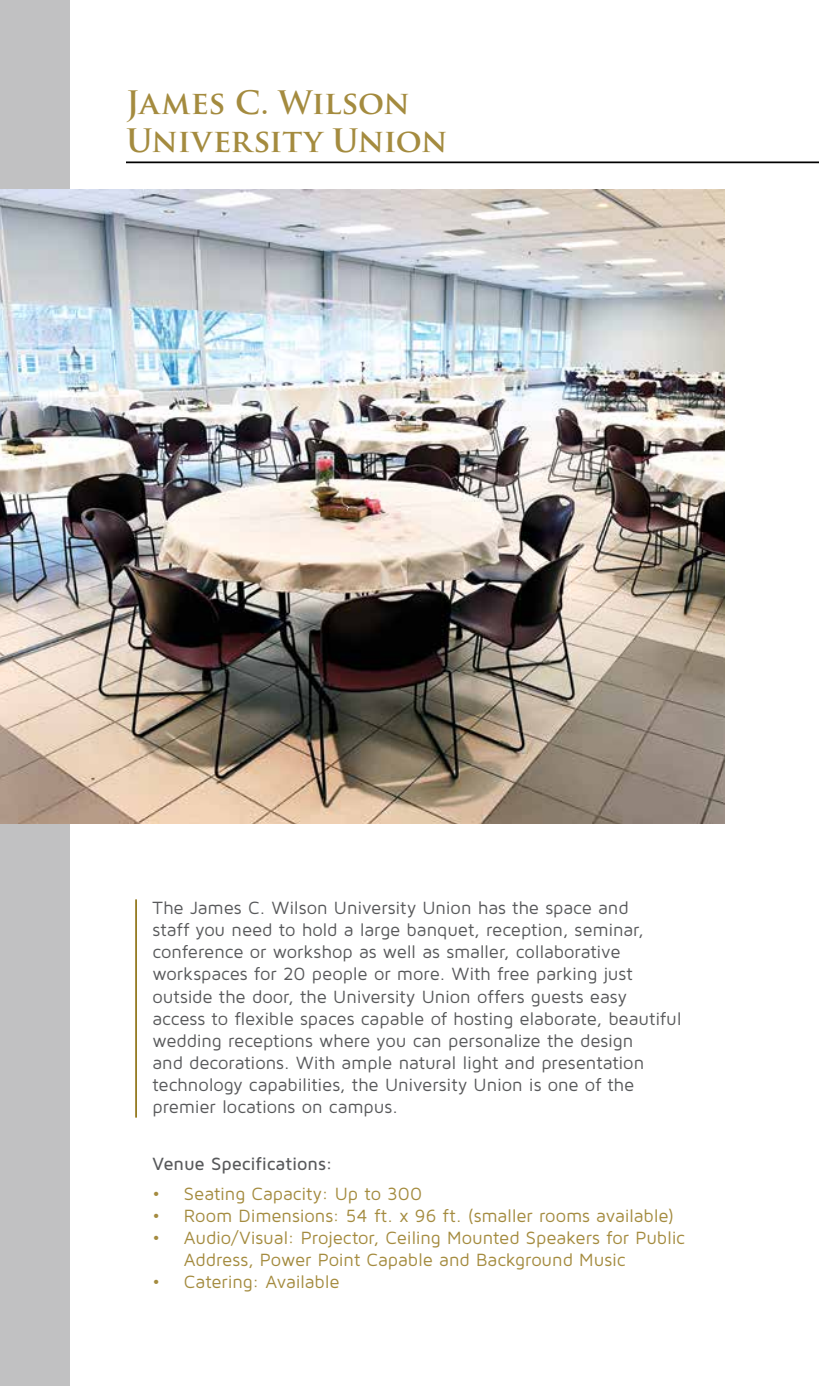
<style>
.page{position:relative;width:819px;height:1386px;background:#fff}
.page>*{position:absolute;margin:0;border:0;box-sizing:border-box;transform-origin:0 0}
.t1{font:700 31.5px/37.8px "Trajan Pro";letter-spacing:-.015em;color:#a48b3f}
.t2{font:18.38px/22.1px "Maven Pro";letter-spacing:-.005em;color:#58595b}
.t3{font:18.38px/22.1px "Maven Pro";letter-spacing:-.005em;color:#a48b3f}
.t4{font:500 18.38px "Maven Pro";letter-spacing:-.005em;color:#58595b}
</style>
<div class="page">
<hr style="left:126px;top:161px;width:693px;height:2px;background:#000">
<div style="left:0;top:0;width:69px;height:1386px;background:#c1c1c2"></div>
<img style="left:0;top:189px;width:724px;height:634px">
<hr style="left:135px;top:899px;width:2px;height:219px;background:#91771b">
<h1 class="t1" style="left:126px;top:84px;width:323px">James C. Wilson<br>University Union</h1>
<p class="t2" style="left:152px;top:896px;width:531px">The James C. Wilson University Union has the space and<br>staff you need to hold a large banquet, reception, seminar, conference or workshop as well as smaller, collaborative workspaces for 20 people or more. With free parking just outside the door, the University Union offers guests easy access to flexible spaces capable of hosting elaborate, beautiful wedding receptions where you can personalize the design<br>and decorations. With ample natural light and presentation technology capabilities, the University Union is one of the premier locations on campus.</p>
<p class="t4" style="left:152px;top:1152px;width:182px">Venue Specifications:</p>
<p class="t3" style="left:152px;top:1182px;width:271px">• Seating Capacity: Up to 300</p>
<p class="t3" style="left:152px;top:1204px;width:523px">• Room Dimensions: 54 ft. x 96 ft. (smaller rooms available)</p>
<p class="t3" style="left:184px;top:1226px;width:503px;text-indent:-31px">• Audio/Visual: Projector, Ceiling Mounted Speakers for Public<br>Address, Power Point Capable and Background Music</p>
<p class="t3" style="left:152px;top:1270px;width:189px">• Catering: Available</p>
</div>
